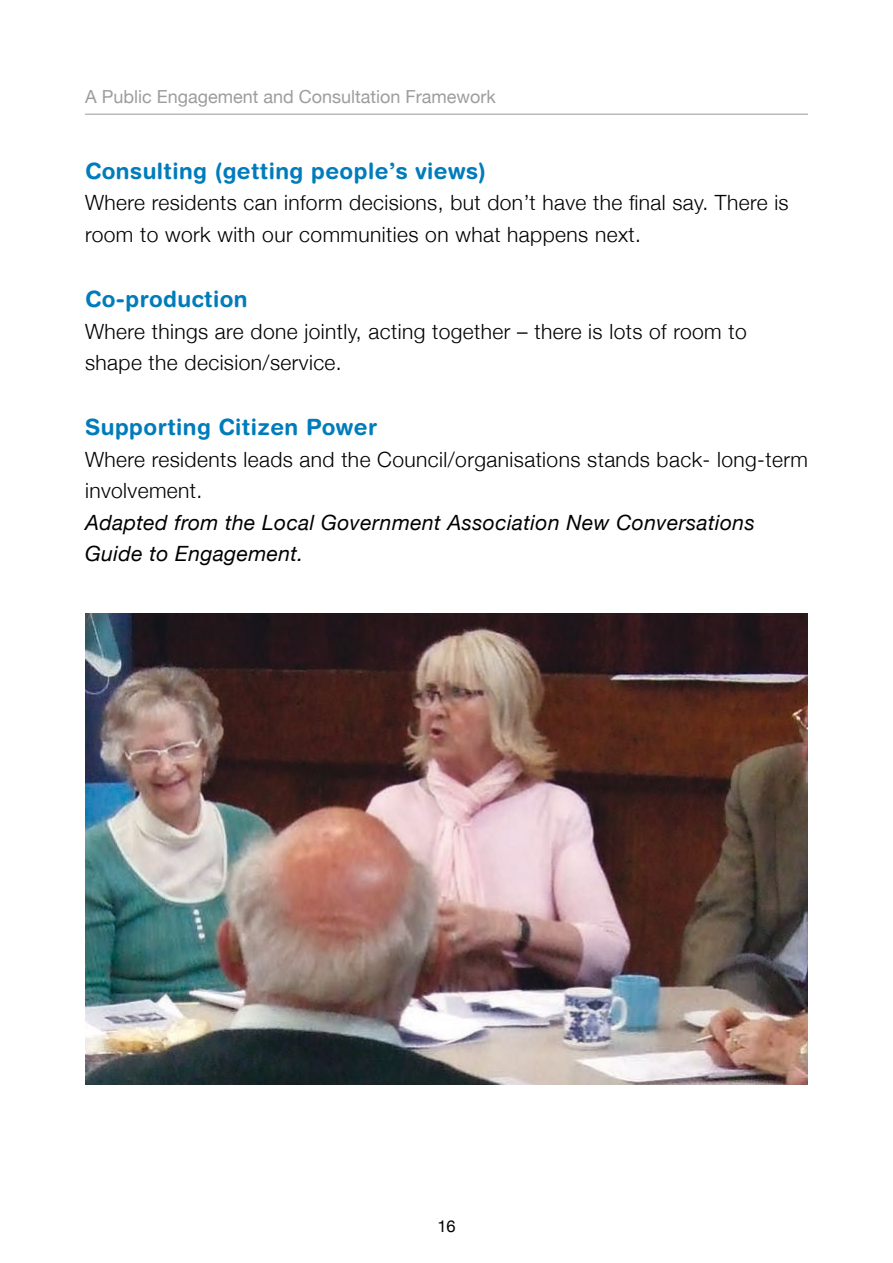
<style>
.page{position:relative;width:893px;height:1263px;background:#fff}
.page>*{position:absolute;margin:0;border:0;box-sizing:border-box;transform-origin:0 0}
.Sub_Header_1_Helveti{font:700 22.5px "Helvetica Rounded LT Std";letter-spacing:.02em;color:#007cbb}
.Body_Helvetica_Neue{font:300 21px/31.5px "Helvetica Neue";letter-spacing:.02em;color:#000}
.Body_Helvetica_Neue-2{font:italic 21px/31.5px "Helvetica Neue";letter-spacing:.02em;color:#000}
.t1{font:18px "Helvetica Neue";color:#9d9d9c}
.t2{font:16.5px "Helvetica Neue";color:#000}
</style>
<div class="page">
<hr style="left:85px;top:114px;width:723px;height:1px;background:#9d9d9c">
<img style="left:85px;top:613px;width:722px;height:471px">
<p class="t1" style="left:85px;top:83px;width:412px">A Public Engagement and Consultation Framework</p>
<p class="Sub_Header_1_Helveti" style="left:85px;top:157px;width:403px">Consulting (getting people’s views)</p>
<p class="Body_Helvetica_Neue" style="left:85px;top:186px;width:705px">Where residents can inform decisions, but don’t have the final say. There is room to work with our communities on what happens next.</p>
<p class="Sub_Header_1_Helveti" style="left:85px;top:285px;width:164px">Co-production</p>
<p class="Body_Helvetica_Neue" style="left:85px;top:314px;width:663px">Where things are done jointly, acting together – there is lots of room to shape the decision/service.</p>
<p class="Sub_Header_1_Helveti" style="left:85px;top:414px;width:294px">Supporting Citizen Power</p>
<p class="Body_Helvetica_Neue" style="left:85px;top:442px;width:724px">Where residents leads and the Council/organisations stands back- long-term involvement.</p>
<p class="Body_Helvetica_Neue-2" style="left:85px;top:508px;width:671px">Adapted from the Local Government Association New Conversations<br>Guide to Engagement.</p>
<p class="t2" style="left:437px;top:1215px;width:20px">16</p>
</div>
